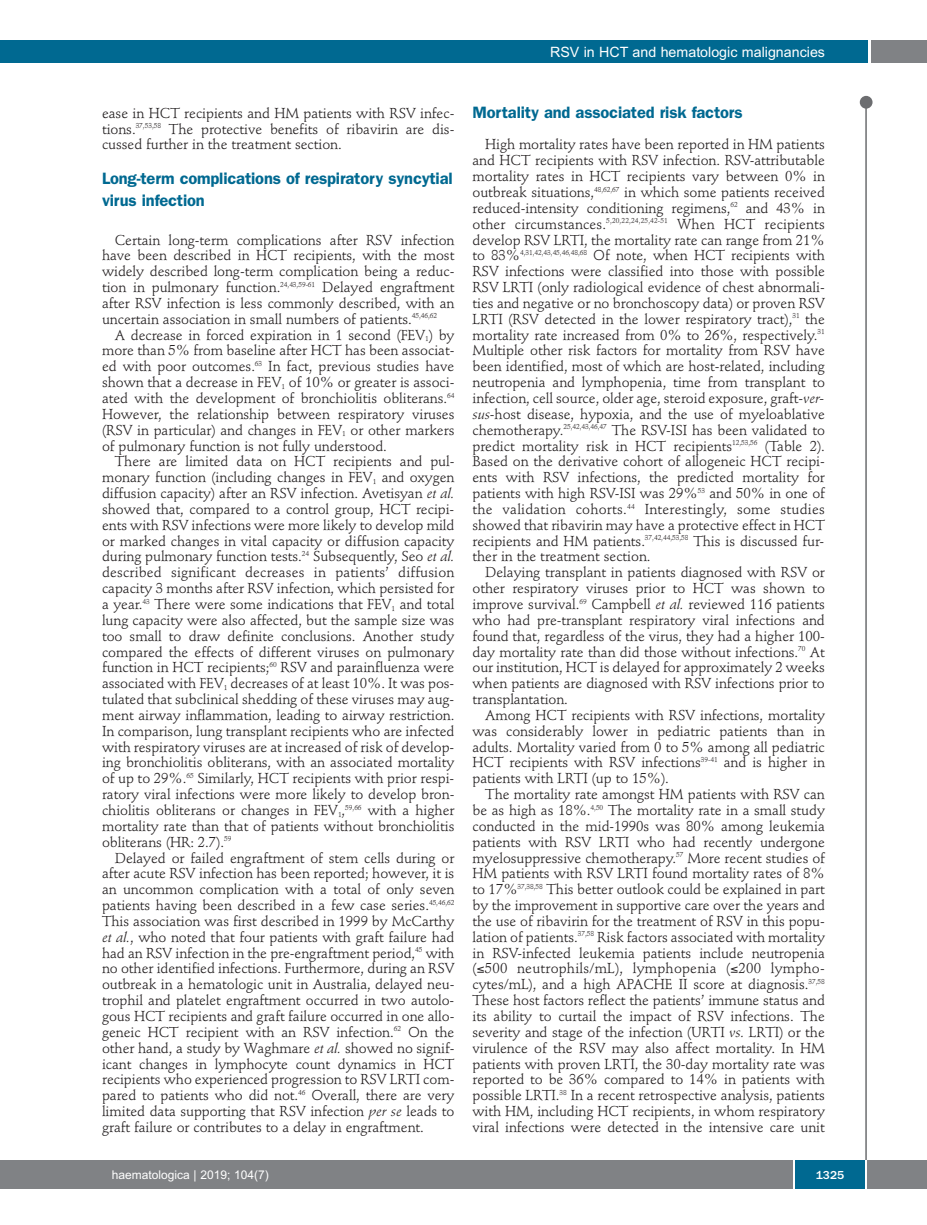
<style>
.page{position:relative;width:927px;height:1225px;background:#fff}
.page>*{position:absolute;margin:0;border:0;box-sizing:border-box;transform-origin:0 0}
.t1{font:600 16.5px/21.6px "Franklin Gothic";letter-spacing:-.01em;color:#006991}
.t2{font:14.25px/15.9px "Stempel Schneidler";letter-spacing:-.005em;color:#231f20;text-align:justify}
.t3{font:14.25px "Arial";color:#fff}
.t4{font:12px "Arial";color:#fff}
.t5{font:500 12px "Franklin Gothic";color:#fff}
.s1{font-style:italic}
</style>
<div class="page">
<div style="left:860px;top:96px;width:12px;height:13px;background:#6c6d70;border-radius:50%"></div>
<hr style="left:865px;top:98px;width:2px;height:1062px;background:#6c6d70">
<div style="left:871px;top:40px;width:56px;height:22px;background:#808285"></div>
<div style="left:18px;top:40px;width:849px;height:22px;background:#006991"></div>
<div style="left:17px;top:1160px;width:910px;height:28px;background:#808285"></div>
<div style="left:795px;top:1160px;width:70px;height:28px;background:#006991"></div>
<hr style="left:793px;top:1160px;width:2px;height:28px;background:#fff">
<hr style="left:865px;top:1160px;width:2px;height:28px;background:#fff">
<div style="left:0;top:40px;width:19px;height:22px;background:#006991"></div>
<div style="left:0;top:1160px;width:18px;height:28px;background:#808285"></div>
<p class="t3" style="left:550px;top:44px;width:276px">RSV in HCT and hematologic malignancies</p>
<p class="t2" style="left:102px;top:106px;width:354px">ease in HCT recipients and HM patients with RSV infec&shy;tions.<sup>37,53,58</sup> The protective benefits of ribavirin are dis&shy;cussed further in the treatment section.</p>
<p class="t1" style="left:102px;top:169px;width:352px">Long-term complications of respiratory syncytial virus infection</p>
<p class="t2" style="left:102px;top:233px;width:354px;text-indent:13px">Certain long-term complications after RSV infection have been described in HCT recipients, with the most widely described long-term complication being a reduc&shy;tion in pulmonary function.<sup>24,43,59-61</sup> Delayed engraftment after RSV infection is less commonly described, with an uncertain association in small numbers of patients.<sup>45,46,62</sup></p>
<p class="t2" style="left:102px;top:328px;width:354px;text-indent:13px">A decrease in forced expiration in 1 second (FEV<sub>1</sub>) by more than 5% from baseline after HCT has been associat&shy;ed with poor outcomes.<sup>63</sup> In fact, previous studies have shown that a decrease in FEV<sub>1</sub> of 10% or greater is associ&shy;ated with the development of bronchiolitis obliterans.<sup>64<br></sup>However, the relationship between respiratory viruses (RSV in particular) and changes in FEV<sub>1</sub> or other markers of pulmonary function is not fully understood.</p>
<p class="t2" style="left:102px;top:455px;width:354px;text-indent:13px">There are limited data on HCT recipients and pul&shy;monary function (including changes in FEV<sub>1</sub> and oxygen diffusion capacity) after an RSV infection. Avetisyan <span class="s1">et al. </span>showed that, compared to a control group, HCT recipi&shy;ents with RSV infections were more likely to develop mild or marked changes in vital capacity or diffusion capacity during pulmonary function tests.<sup>24</sup> Subsequently, Seo <span class="s1">et al. </span>described significant decreases in patients’ diffusion capacity 3 months after RSV infection, which persisted for a year.<sup>43</sup> There were some indications that FEV<sub>1</sub> and total lung capacity were also affected, but the sample size was too small to draw definite conclusions. Another study compared the effects of different viruses on pulmonary function in HCT recipients;<sup>60</sup> RSV and parainfluenza were associated with FEV<sub>1</sub> decreases of at least 10%. It was pos&shy;tulated that subclinical shedding of these viruses may aug&shy;ment airway inflammation, leading to airway restriction.<br>In comparison, lung transplant recipients who are infected with respiratory viruses are at increased of risk of develop&shy;ing bronchiolitis obliterans, with an associated mortality of up to 29%.<sup>65</sup> Similarly, HCT recipients with prior respi&shy;ratory viral infections were more likely to develop bron&shy;chiolitis obliterans or changes in FEV<sub>1</sub>,<sup>59,66</sup> with a higher mortality rate than that of patients without bronchiolitis obliterans (HR: 2.7).<sup>59</sup></p>
<p class="t2" style="left:102px;top:851px;width:354px;text-indent:13px">Delayed or failed engraftment of stem cells during or after acute RSV infection has been reported; however, it is an uncommon complication with a total of only seven patients having been described in a few case series.<sup>45,46,62<br></sup>This association was first described in 1999 by McCarthy <span class="s1">et al.</span>, who noted that four patients with graft failure had had an RSV infection in the pre-engraftment period,<sup>45</sup> with no other identified infections. Furthermore, during an RSV outbreak in a hematologic unit in Australia, delayed neu&shy;trophil and platelet engraftment occurred in two autolo&shy;gous HCT recipients and graft failure occurred in one allo&shy;geneic HCT recipient with an RSV infection.<sup>62</sup> On the other hand, a study by Waghmare <span class="s1">et al.</span> showed no signif&shy;icant changes in lymphocyte count dynamics in HCT recipients who experienced progression to RSV LRTI com&shy;pared to patients who did not.<sup>46</sup> Overall, there are very limited data supporting that RSV infection <span class="s1">per se</span> leads to graft failure or contributes to a delay in engraftment.</p>
<p class="t1" style="left:472px;top:103px;width:272px">Mortality and associated risk factors</p>
<p class="t2" style="left:472px;top:138px;width:354px;text-indent:13px">High mortality rates have been reported in HM patients and HCT recipients with RSV infection. RSV-attributable mortality rates in HCT recipients vary between 0% in outbreak situations,<sup>48,62,67</sup> in which some patients received reduced-intensity conditioning regimens,<sup>62</sup> and 43% in other circumstances.<sup>5,20,22,24,25,42-51</sup> When HCT recipients develop RSV LRTI, the mortality rate can range from 21% to 83%<sup>4,31,42,43,45,46,48,68</sup> Of note, when HCT recipients with RSV infections were classified into those with possible RSV LRTI (only radiological evidence of chest abnormali&shy;ties and negative or no bronchoscopy data) or proven RSV LRTI (RSV detected in the lower respiratory tract),<sup>31</sup> the mortality rate increased from 0% to 26%, respectively.<sup>31<br></sup>Multiple other risk factors for mortality from RSV have been identified, most of which are host-related, including neutropenia and lymphopenia, time from transplant to infection, cell source, older age, steroid exposure, graft-<span class="s1">ver&shy;sus</span>-host disease, hypoxia, and the use of myeloablative chemotherapy.<sup>25,42,43,46,47</sup> The RSV-ISI has been validated to predict mortality risk in HCT recipients<sup>12,53,56</sup> (Table 2).<br>Based on the derivative cohort of allogeneic HCT recipi&shy;ents with RSV infections, the predicted mortality for patients with high RSV-ISI was 29%<sup>53</sup> and 50% in one of the validation cohorts.<sup>44</sup> Interestingly, some studies showed that ribavirin may have a protective effect in HCT recipients and HM patients.<sup>37,42,44,53,58</sup> This is discussed fur&shy;ther in the treatment section.</p>
<p class="t2" style="left:472px;top:566px;width:354px;text-indent:13px">Delaying transplant in patients diagnosed with RSV or other respiratory viruses prior to HCT was shown to improve survival.<sup>69</sup> Campbell <span class="s1">et al.</span> reviewed 116 patients who had pre-transplant respiratory viral infections and found that, regardless of the virus, they had a higher 100- day mortality rate than did those without infections.<sup>70</sup> At our institution, HCT is delayed for approximately 2 weeks when patients are diagnosed with RSV infections prior to transplantation.</p>
<p class="t2" style="left:472px;top:708px;width:354px;text-indent:13px">Among HCT recipients with RSV infections, mortality was considerably lower in pediatric patients than in adults. Mortality varied from 0 to 5% among all pediatric HCT recipients with RSV infections<sup>39-41</sup> and is higher in patients with LRTI (up to 15%).</p>
<p class="t2" style="left:472px;top:787px;width:354px;text-indent:13px">The mortality rate amongst HM patients with RSV can be as high as 18%.<sup>4,50</sup> The mortality rate in a small study conducted in the mid-1990s was 80% among leukemia patients with RSV LRTI who had recently undergone myelosuppressive chemotherapy.<sup>57</sup> More recent studies of HM patients with RSV LRTI found mortality rates of 8% to 17%<sup>37,38,58</sup> This better outlook could be explained in part by the improvement in supportive care over the years and the use of ribavirin for the treatment of RSV in this popu&shy;lation of patients.<sup>37,58</sup> Risk factors associated with mortality in RSV-infected leukemia patients include neutropenia (≤500 neutrophils/mL), lymphopenia (≤200 lympho&shy;cytes/mL), and a high APACHE II score at diagnosis.<sup>37,58<br></sup>These host factors reflect the patients’ immune status and its ability to curtail the impact of RSV infections. The severity and stage of the infection (URTI <span class="s1">vs.</span> LRTI) or the virulence of the RSV may also affect mortality. In HM patients with proven LRTI, the 30-day mortality rate was reported to be 36% compared to 14% in patients with possible LRTI.<sup>38</sup> In a recent retrospective analysis, patients with HM, including HCT recipients, in whom respiratory viral infections were detected in the intensive care unit</p>
<p class="t4" style="left:112px;top:1167px;width:158px">haematologica | 2019; 104(7)</p>
<p class="t5" style="left:816px;top:1167px;width:30px">1325</p>
</div>
